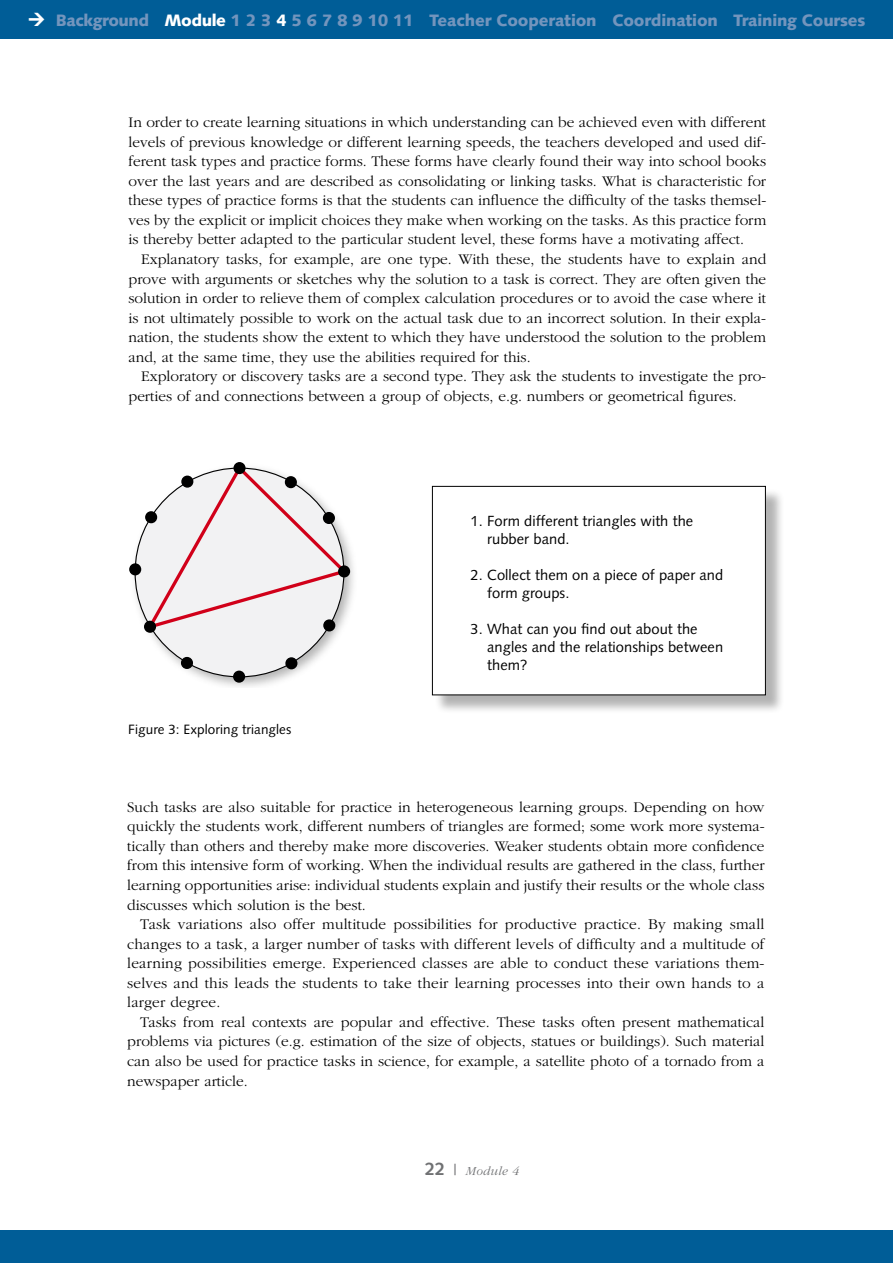
<style>
.page{position:relative;width:893px;height:1263px;background:#fff}
.page>*{position:absolute;margin:0;border:0;box-sizing:border-box;transform-origin:0 0}
.t1{font:900 16.5px "Syntax LT";letter-spacing:-.01em;color:#7395bd}
.t2{font:300 15.3px/19.5px "Garamond";color:#000;text-align:justify}
.t3{font:14.7px/18px "Syntax LT";letter-spacing:.005em;color:#000}
.t4{font:13.5px "Syntax LT";letter-spacing:.005em;color:#000}
.t5{font:italic 300 12.75px "Garamond";letter-spacing:.025em;color:#707173}
.s1{color:#fff}
.s2{font-family:"Syntax LT";font-weight:700;font-style:normal;font-size:18px}
.s3{font-family:"Syntax LT";font-weight:400;font-style:normal;font-size:15px}
</style>
<div class="page">
<div style="left:0;top:0;width:893px;height:38px;background:#005d97"></div>
<div style="left:0;top:1230px;width:893px;height:33px;background:#005d97"></div>
<img style="left:129px;top:462px;width:225px;height:225px">
<div style="left:135px;top:468px;width:209px;height:209px;background:#f2f2f3;border-radius:50%"></div>
<div style="left:286px;top:658px;width:11px;height:11px;background:#000;border-radius:50%"></div>
<div style="left:285px;top:657px;width:12px;height:12px;border:2px solid #000;border-radius:50%"></div>
<div style="left:234px;top:671px;width:10px;height:11px;background:#000;border-radius:50%"></div>
<div style="left:233px;top:671px;width:12px;height:12px;border:2px solid #000;border-radius:50%"></div>
<div style="left:182px;top:658px;width:10px;height:10px;background:#000;border-radius:50%"></div>
<div style="left:181px;top:657px;width:12px;height:12px;border:2px solid #000;border-radius:50%"></div>
<div style="left:130px;top:564px;width:10px;height:11px;background:#000;border-radius:50%"></div>
<div style="left:129px;top:563px;width:12px;height:12px;border:2px solid #000;border-radius:50%"></div>
<svg style="left:143px;top:463px;width:207px;height:169px"></svg>
<div style="left:234px;top:463px;width:11px;height:10px;background:#000;border-radius:50%"></div>
<div style="left:233px;top:462px;width:13px;height:12px;border:2px solid #000;border-radius:50%"></div>
<div style="left:339px;top:566px;width:10px;height:11px;background:#000;border-radius:50%"></div>
<div style="left:338px;top:565px;width:12px;height:12px;border:2px solid #000;border-radius:50%"></div>
<div style="left:145px;top:621px;width:10px;height:11px;background:#000;border-radius:50%"></div>
<div style="left:144px;top:621px;width:12px;height:12px;border:2px solid #000;border-radius:50%"></div>
<div style="left:434px;top:488px;width:350px;height:226px;background:#000;opacity:.3"></div>
<div style="left:432px;top:486px;width:333px;height:209px;background:#fff"></div>
<div style="left:432px;top:486px;width:334px;height:209px;border:1px solid #000"></div>
<p class="t1" style="left:56px;top:11px;width:811px">Background <span class="s1">Module</span> 1 2 3 <span class="s1">4</span> 5 6 7 8 9 10 11 Teacher Cooperation Coordination Training Courses</p>
<p class="t2" style="left:128px;top:113px;width:639px">In order to create learning situations in which understanding can be achieved even with different levels of previous knowledge or different learning speeds, the teachers developed and used dif&shy;ferent task types and practice forms. These forms have clearly found their way into school books over the last years and are described as consolidating or linking tasks. What is characteristic for these types of practice forms is that the students can influence the difficulty of the tasks themsel&shy;ves by the explicit or implicit choices they make when working on the tasks. As this practice form is thereby better adapted to the particular student level, these forms have a motivating affect.</p>
<p class="t2" style="left:128px;top:250px;width:639px;text-indent:13px">Explanatory tasks, for example, are one type. With these, the students have to explain and prove with arguments or sketches why the solution to a task is correct. They are often given the solution in order to relieve them of complex calculation procedures or to avoid the case where it is not ultimately possible to work on the actual task due to an incorrect solution. In their expla&shy;nation, the students show the extent to which they have understood the solution to the problem and, at the same time, they use the abilities required for this.</p>
<p class="t2" style="left:128px;top:367px;width:639px;text-indent:13px">Exploratory or discovery tasks are a second type. They ask the students to investigate the pro&shy;perties of and connections between a group of objects, e.g. numbers or geometrical figures.</p>
<p class="t4" style="left:128px;top:721px;width:165px">Figure 3: Exploring triangles</p>
<p class="t3" style="left:487px;top:512px;width:208px;text-indent:-17px">1. Form different triangles with the rubber band.</p>
<p class="t3" style="left:487px;top:566px;width:238px;text-indent:-17px">2. Collect them on a piece of paper and form groups.</p>
<p class="t3" style="left:487px;top:620px;width:238px;text-indent:-17px">3. What can you find out about the angles and the relationships between them?</p>
<p class="t2" style="left:127px;top:797px;width:639px">Such tasks are also suitable for practice in heterogeneous learning groups. Depending on how quickly the students work, different numbers of triangles are formed; some work more systema&shy;tically than others and thereby make more discoveries. Weaker students obtain more confidence from this intensive form of working. When the individual results are gathered in the class, further learning opportunities arise: individual students explain and justify their results or the whole class discusses which solution is the best.</p>
<p class="t2" style="left:127px;top:915px;width:639px;text-indent:13px">Task variations also offer multitude possibilities for productive practice. By making small changes to a task, a larger number of tasks with different levels of difficulty and a multitude of learning possibilities emerge. Experienced classes are able to conduct these variations them&shy;selves and this leads the students to take their learning processes into their own hands to a larger degree.</p>
<p class="t2" style="left:127px;top:1012px;width:639px;text-indent:13px">Tasks from real contexts are popular and effective. These tasks often present mathematical problems via pictures (e.g. estimation of the size of objects, statues or buildings). Such material can also be used for practice tasks in science, for example, a satellite photo of a tornado from a newspaper article.</p>
<p class="t5" style="left:425px;top:1164px;width:95px"><span class="s2">22</span> <span class="s3">|</span> Module 4</p>
</div>
